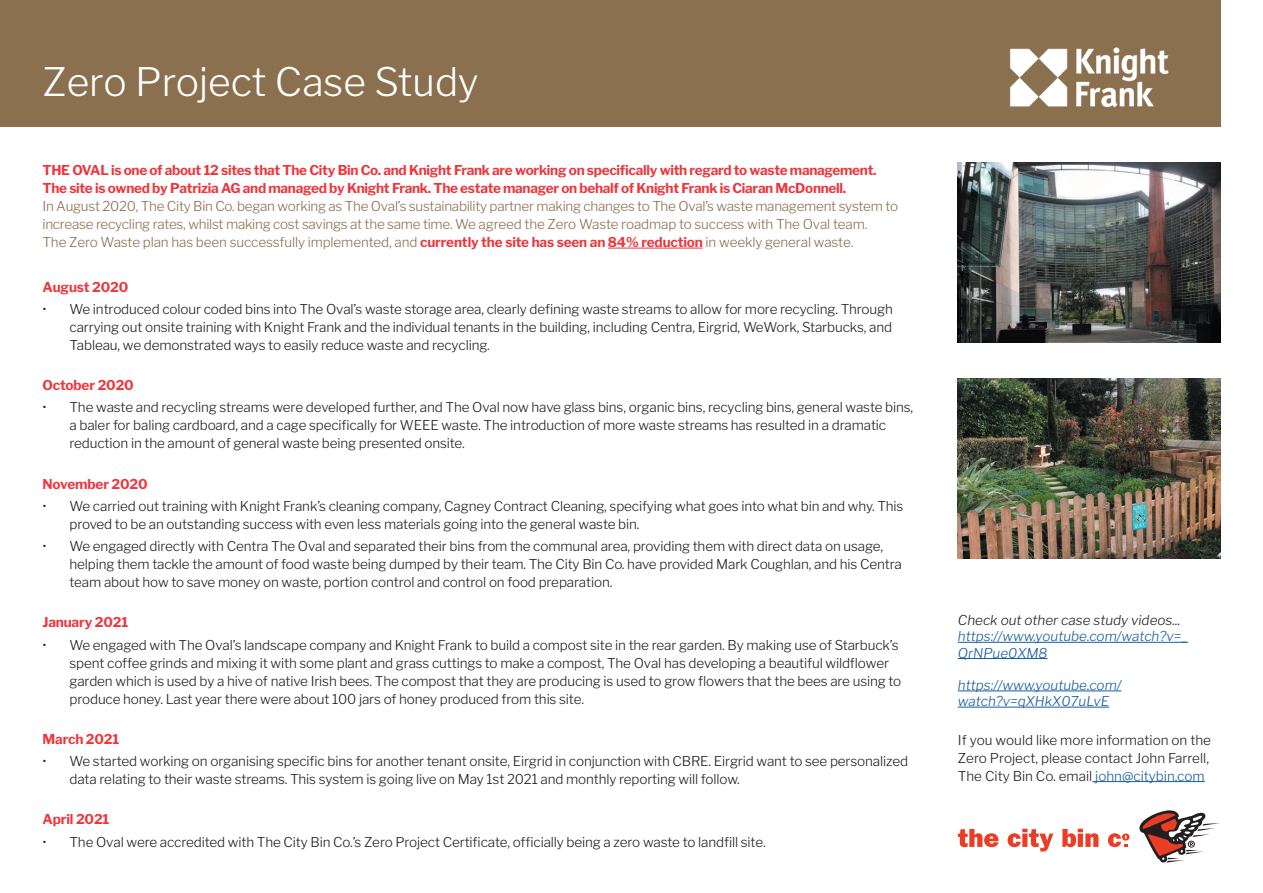
<style>
.page{position:relative;width:1263px;height:893px;background:#fff}
.page>*{position:absolute;margin:0;border:0;box-sizing:border-box;transform-origin:0 0}
.t1{font:300 39px "Libre Franklin";color:#fff}
.t2{font:300 13.5px/18px "Libre Franklin";letter-spacing:-.01em;color:#231f20}
.t3{font:300 13.5px/18px "Libre Franklin";letter-spacing:-.02em;color:#8a704f}
.t4{font:700 13.5px/18px "Libre Franklin";letter-spacing:-.02em;color:#ee353c}
.t5{font:italic 300 13.5px/16.2px "Libre Franklin";color:#175d9e}
.t6{font:italic 300 13.5px "Libre Franklin";color:#231f20}
.s1{font-weight:700;color:#ee353c}
.s2{color:#175d9e}
</style>
<div class="page">
<div style="left:0;top:0;width:1220px;height:126px;background:#8a704f"></div>
<hr style="left:608px;top:248px;width:95px;height:1px;background:#ee353c">
<hr style="left:958px;top:642px;width:230px;height:1px;background:#175d9e">
<hr style="left:958px;top:658px;width:90px;height:1px;background:#175d9e">
<hr style="left:958px;top:691px;width:163px;height:1px;background:#175d9e">
<hr style="left:958px;top:707px;width:151px;height:1px;background:#175d9e">
<hr style="left:1092px;top:781px;width:113px;height:1px;background:#175d9e">
<svg style="left:958px;top:829px;width:40px;height:18px"></svg>
<svg style="left:1007px;top:829px;width:46px;height:22px"></svg>
<svg style="left:1062px;top:829px;width:36px;height:18px"></svg>
<svg style="left:1108px;top:833px;width:21px;height:14px"></svg>
<svg style="left:1139px;top:810px;width:81px;height:53px"></svg>
<img style="left:958px;top:162px;width:262px;height:180px">
<img style="left:958px;top:378px;width:262px;height:180px">
<img style="left:1009px;top:47px;width:160px;height:61px">
<h1 class="t1" style="left:43px;top:58px;width:438px">Zero Project Case Study</h1>
<p class="t4" style="left:43px;top:161px;width:836px">THE OVAL is one of about 12 sites that The City Bin Co. and Knight Frank are working on specifically with regard to waste management.<br>The site is owned by Patrizia AG and managed by Knight Frank. The estate manager on behalf of Knight Frank is Ciaran McDonnell.</p>
<p class="t3" style="left:43px;top:197px;width:857px">In August 2020, The City Bin Co. began working as The Oval’s sustainability partner making changes to The Oval’s waste management system to increase recycling rates, whilst making cost savings at the same time. We agreed the Zero Waste roadmap to success with The Oval team.<br>The Zero Waste plan has been successfully implemented, and <span class="s1">currently the site has seen an 84% reduction</span> in weekly general waste.</p>
<p class="t4" style="left:43px;top:278px;width:87px">August 2020</p>
<p class="t2" style="left:70px;top:300px;width:825px;text-align:justify;text-indent:-27px">• We introduced colour coded bins into The Oval’s waste storage area, clearly defining waste streams to allow for more recycling. Through carrying out onsite training with Knight Frank and the individual tenants in the building, including Centra, Eirgrid, WeWork, Starbucks, and Tableau, we demonstrated ways to easily reduce waste and recycling.</p>
<p class="t4" style="left:43px;top:376px;width:93px">October 2020</p>
<p class="t2" style="left:70px;top:398px;width:845px;text-indent:-27px">• The waste and recycling streams were developed further, and The Oval now have glass bins, organic bins, recycling bins, general waste bins, a baler for baling cardboard, and a cage specifically for WEEE waste. The introduction of more waste streams has resulted in a dramatic reduction in the amount of general waste being presented onsite.</p>
<p class="t4" style="left:43px;top:475px;width:107px">November 2020</p>
<p class="t2" style="left:70px;top:497px;width:835px;text-indent:-27px">• We carried out training with Knight Frank’s cleaning company, Cagney Contract Cleaning, specifying what goes into what bin and why. This proved to be an outstanding success with even less materials going into the general waste bin.</p>
<p class="t2" style="left:70px;top:537px;width:834px;text-indent:-27px">• We engaged directly with Centra The Oval and separated their bins from the communal area, providing them with direct data on usage, helping them tackle the amount of food waste being dumped by their team. The City Bin Co. have provided Mark Coughlan, and his Centra team about how to save money on waste, portion control and control on food preparation.</p>
<p class="t4" style="left:43px;top:613px;width:87px">January 2021</p>
<p class="t2" style="left:70px;top:636px;width:833px;text-indent:-27px">• We engaged with The Oval’s landscape company and Knight Frank to build a compost site in the rear garden. By making use of Starbuck’s spent coffee grinds and mixing it with some plant and grass cuttings to make a compost, The Oval has developing a beautiful wildflower garden which is used by a hive of native Irish bees. The compost that they are producing is used to grow flowers that the bees are using to produce honey. Last year there were about 100 jars of honey produced from this site.</p>
<p class="t4" style="left:43px;top:730px;width:78px">March 2021</p>
<p class="t2" style="left:70px;top:752px;width:840px;text-indent:-27px">• We started working on organising specific bins for another tenant onsite, Eirgrid in conjunction with CBRE. Eirgrid want to see personalized data relating to their waste streams. This system is going live on May 1st 2021 and monthly reporting will follow.</p>
<p class="t4" style="left:43px;top:810px;width:68px">April 2021</p>
<p class="t2" style="left:43px;top:833px;width:725px">• The Oval were accredited with The City Bin Co.’s Zero Project Certificate, officially being a zero waste to landfill site.</p>
<p class="t6" style="left:958px;top:612px;width:224px">Check out other case study videos...</p>
<p class="t5" style="left:958px;top:628px;width:232px">https://www.youtube.com/watch?v=_<br>QrNPue0XM8</p>
<p class="t5" style="left:958px;top:677px;width:165px">https://www.youtube.com/ watch?v=qXHkX07uLvE</p>
<p class="t2" style="left:958px;top:731px;width:255px">If you would like more information on the<br>Zero Project, please contact John Farrell,<br>The City Bin Co. email <span class="s2">john@citybin.com</span></p>
</div>
